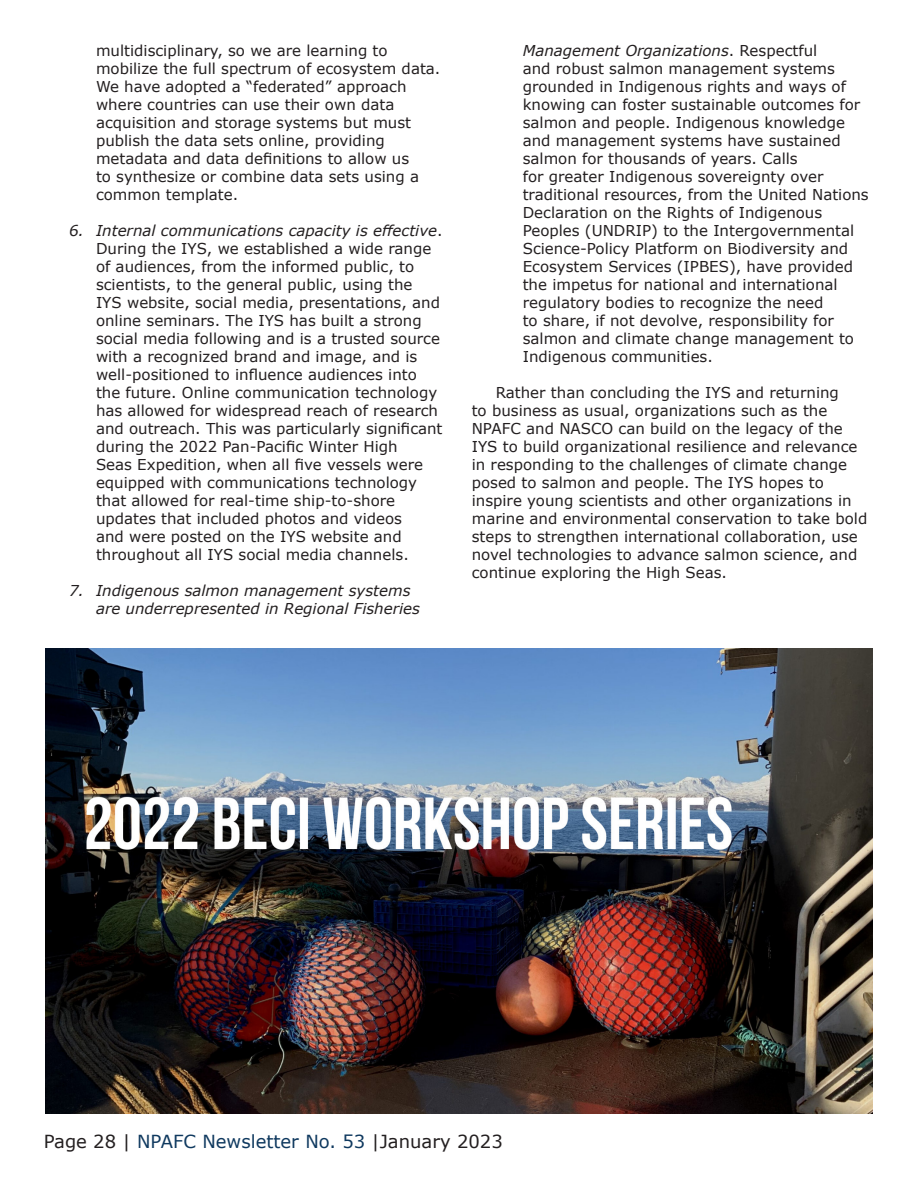
<style>
.page{position:relative;width:918px;height:1188px;background:#fff}
.page>*{position:absolute;margin:0;border:0;box-sizing:border-box;transform-origin:0 0}
.t1{font:18px "Verdana";color:#0f395f}
.Article_Body{font:15px/18px "Verdana";color:#231f20}
.t2{font:italic 15px/18px "Verdana";color:#231f20}
.s1{font-style:italic}
.s2{color:#231f20}
</style>
<div class="page">
<img style="left:45px;top:648px;width:828px;height:466px">
<p class="Article_Body" style="left:96px;top:42px;width:346px">multidisciplinary, so we are learning to mobilize the full spectrum of ecosystem data.<br>We have adopted a “federated” approach where countries can use their own data acquisition and storage systems but must publish the data sets online, providing metadata and data definitions to allow us<br>to synthesize or combine data sets using a common template.</p>
<p class="Article_Body" style="left:96px;top:222px;width:348px;text-indent:-27px"><span class="s1">6. Internal communications capacity is effective</span>.<br>During the IYS, we established a wide range of audiences, from the informed public, to scientists, to the general public, using the<br>IYS website, social media, presentations, and online seminars. The IYS has built a strong social media following and is a trusted source with a recognized brand and image, and is well-positioned to influence audiences into the future. Online communication technology has allowed for widespread reach of research and outreach. This was particularly significant during the 2022 Pan-Pacific Winter High<br>Seas Expedition, when all five vessels were equipped with communications technology that allowed for real-time ship-to-shore updates that included photos and videos<br>and were posted on the IYS website and throughout all IYS social media channels.</p>
<p class="t2" style="left:96px;top:582px;width:326px;text-indent:-27px">7. Indigenous salmon management systems are underrepresented in Regional Fisheries</p>
<p class="Article_Body" style="left:523px;top:42px;width:348px"><span class="s1">Management Organizations</span>. Respectful<br>and robust salmon management systems grounded in Indigenous rights and ways of knowing can foster sustainable outcomes for salmon and people. Indigenous knowledge and management systems have sustained salmon for thousands of years. Calls<br>for greater Indigenous sovereignty over traditional resources, from the United Nations Declaration on the Rights of Indigenous Peoples (UNDRIP) to the Intergovernmental Science-Policy Platform on Biodiversity and Ecosystem Services (IPBES), have provided the impetus for national and international regulatory bodies to recognize the need<br>to share, if not devolve, responsibility for salmon and climate change management to Indigenous communities.</p>
<p class="Article_Body" style="left:472px;top:384px;width:397px;text-indent:24px">Rather than concluding the IYS and returning<br>to business as usual, organizations such as the NPAFC and NASCO can build on the legacy of the IYS to build organizational resilience and relevance in responding to the challenges of climate change posed to salmon and people. The IYS hopes to inspire young scientists and other organizations in marine and environmental conservation to take bold steps to strengthen international collaboration, use novel technologies to advance salmon science, and continue exploring the High Seas.</p>
<p class="t1" style="left:44px;top:1129px;width:461px"><span class="s2">Page 28 |</span> NPAFC Newsletter No. 53 <span class="s2">|January 2023</span></p>
</div>
